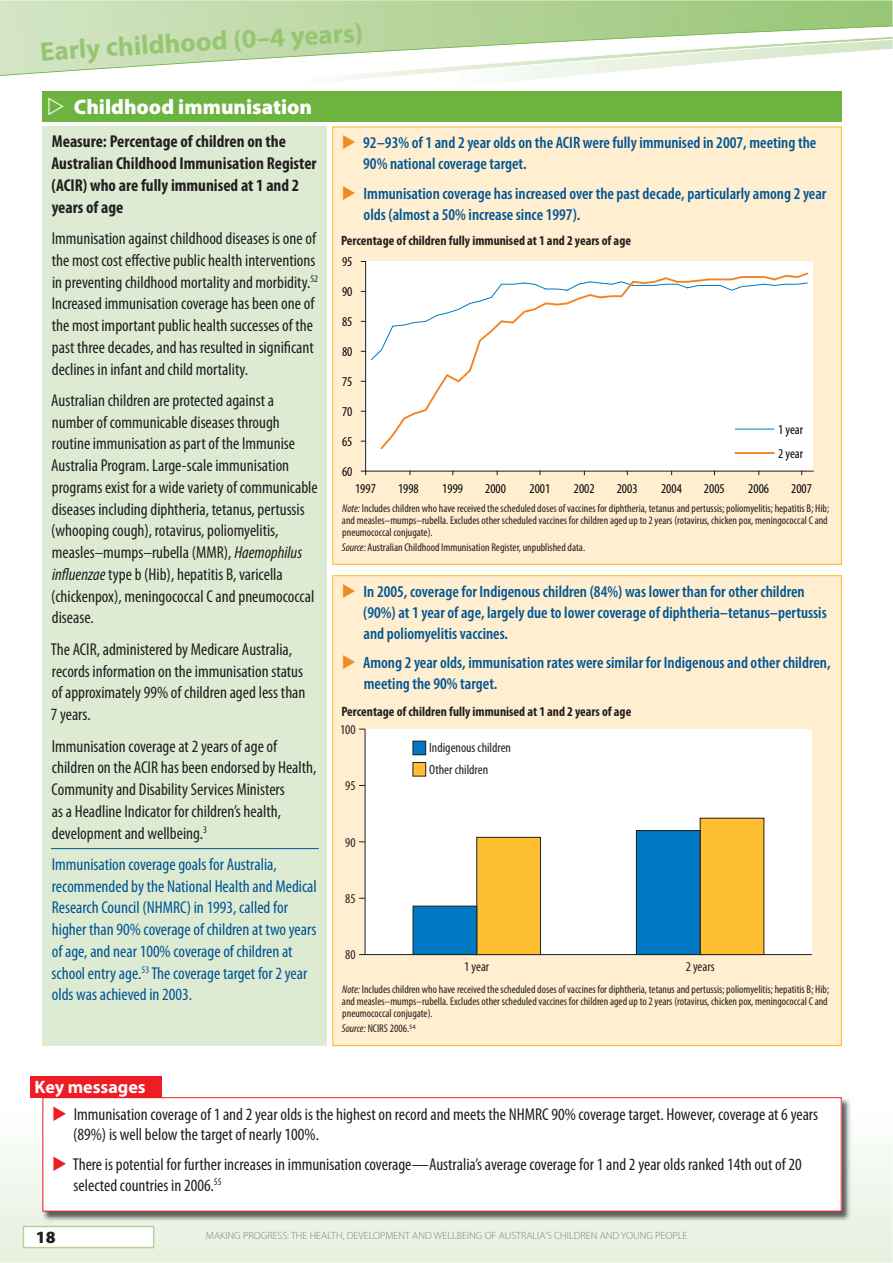
<style>
.page{position:relative;width:893px;height:1263px;background:#fff}
.page>*{position:absolute;margin:0;border:0;box-sizing:border-box;transform-origin:0 0}
.t1{font:700 27px "Myriad Pro";color:#97c672}
.t2{font:900 21px "Myriad Pro";color:#fff}
.t3{font:700 18px "Myriad Pro";color:#fff}
.t4{font:condensed 17.25px/21.8px "Myriad Pro";color:#231f20}
.t5{font:condensed 17.25px/21.8px "Myriad Pro";color:#005594}
.t6{font:700 condensed 17.25px/21.8px "Myriad Pro";color:#231f20}
.t7{font:900 17.25px "Myriad Pro";color:#231f20}
.t8{font:600 condensed 16.5px/21px "Myriad Pro";color:#005594}
.t9{font:700 condensed 13.5px "Myriad Pro";color:#231f20}
.t10{font:condensed 13.5px/24px "Myriad Pro";color:#030403}
.t11{font:condensed 13.5px "Myriad Pro";color:#231f20}
.t12{font:condensed 11.25px/12px "Myriad Pro";color:#231f20}
.t13{font:300 10.5px "Myriad Pro";color:#808285}
.s1{font-style:italic}
</style>
<div class="page">
<svg style="left:0;top:1076px;width:892px;height:187px"></svg>
<svg style="left:0;top:0;width:892px;height:12px;background:#b7d59e"></svg>
<svg style="left:0;top:12px;width:892px;height:6px;background:#b5d49b"></svg>
<svg style="left:0;top:18px;width:892px;height:130px"></svg>
<svg style="left:23px;top:1226px;width:131px;height:22px"></svg>
<div style="left:333px;top:127px;width:508px;height:437px;background:#ffeecf"></div>
<div style="left:366px;top:261px;width:447px;height:210px;background:#fff"></div>
<hr style="left:365px;top:261px;width:1px;height:210px;background:#231f20">
<hr style="left:366px;top:471px;width:447px;height:1px;background:#231f20">
<svg style="left:361px;top:271px;width:448px;height:180px"></svg>
<hr style="left:735px;top:429px;width:39px;height:1px;background:#0079c2">
<hr style="left:735px;top:452px;width:39px;height:2px;background:#f58221">
<div style="left:333px;top:576px;width:508px;height:470px;background:#ffeecf"></div>
<div style="left:365px;top:729px;width:447px;height:226px;background:#fff"></div>
<hr style="left:365px;top:954px;width:447px;height:1px;background:#231f20">
<hr style="left:365px;top:729px;width:1px;height:226px;background:#231f20">
<div style="left:413px;top:763px;width:13px;height:13px;background:#febf33"></div>
<div style="left:413px;top:762px;width:13px;height:14px;border:1px solid #231f20"></div>
<div style="left:477px;top:837px;width:63px;height:118px;background:#febf33"></div>
<div style="left:477px;top:837px;width:64px;height:118px;border:1px solid #231f20"></div>
<div style="left:700px;top:818px;width:64px;height:137px;background:#febf33"></div>
<div style="left:700px;top:818px;width:64px;height:137px;border:1px solid #231f20"></div>
<div style="left:413px;top:741px;width:13px;height:14px;background:#0079c2"></div>
<div style="left:413px;top:741px;width:13px;height:14px;border:1px solid #231f20"></div>
<div style="left:413px;top:906px;width:64px;height:49px;background:#0079c2"></div>
<div style="left:413px;top:906px;width:64px;height:49px;border:1px solid #231f20"></div>
<div style="left:636px;top:831px;width:64px;height:124px;background:#0079c2"></div>
<div style="left:636px;top:830px;width:64px;height:125px;border:1px solid #231f20"></div>
<div style="left:42px;top:91px;width:799px;height:30px;background:#6db33f"></div>
<div style="left:42px;top:126px;width:285px;height:920px;background:#ddebd3"></div>
<hr style="left:51px;top:848px;width:268px;height:1px;background:#005594">
<img style="left:42px;top:1097px;width:812px;height:127px">
<div style="left:43px;top:1098px;width:798px;height:113px;background:#fff"></div>
<div style="left:42px;top:1097px;width:799px;height:115px;border:1px solid #ee1d24"></div>
<div style="left:30px;top:1076px;width:131px;height:21px;background:#ee1d24"></div>
<h1 class="t1" style="left:39px;top:42px;width:110px;rotate:-4deg">Early chil</h1>
<h1 class="t1" style="left:148px;top:34px;width:216px;rotate:-3deg">dhood (0–4 years)</h1>
<p class="t2" style="left:74px;top:99px;width:240px">Childhood immunisation</p>
<p class="t6" style="left:51px;top:132px;width:267px">Measure: Percentage of children on the Australian Childhood Immunisation Register (ACIR) who are fully immunised at 1 and 2 years of age</p>
<p class="t4" style="left:52px;top:229px;width:268px">Immunisation against childhood diseases is one of the most cost effective public health interventions in preventing childhood mortality and morbidity.<sup>52<br></sup>Increased immunisation coverage has been one of the most important public health successes of the past three decades, and has resulted in significant declines in infant and child mortality.</p>
<p class="t4" style="left:51px;top:391px;width:268px">Australian children are protected against a number of communicable diseases through routine immunisation as part of the Immunise Australia Program. Large-scale immunisation programs exist for a wide variety of communicable diseases including diphtheria, tetanus, pertussis (whooping cough), rotavirus, poliomyelitis, measles–mumps–rubella (MMR), <span class="s1">Haemophilus influenzae</span> type b (Hib), hepatitis B, varicella (chickenpox), meningococcal C and pneumococcal disease.</p>
<p class="t4" style="left:51px;top:640px;width:256px">The ACIR, administered by Medicare Australia, records information on the immunisation status of approximately 99% of children aged less than 7 years.</p>
<p class="t4" style="left:52px;top:737px;width:266px">Immunisation coverage at 2 years of age of children on the ACIR has been endorsed by Health, Community and Disability Services Ministers<br>as a Headline Indicator for children’s health, development and wellbeing.<sup>3</sup></p>
<p class="t5" style="left:52px;top:855px;width:267px">Immunisation coverage goals for Australia, recommended by the National Health and Medical Research Council (NHMRC) in 1993, called for higher than 90% coverage of children at two years of age, and near 100% coverage of children at school entry age.<sup>53</sup> The coverage target for 2 year olds was achieved in 2003.</p>
<p class="t3" style="left:35px;top:1080px;width:113px">Key messages</p>
<p class="t8" style="left:363px;top:134px;width:455px">92–93% of 1 and 2 year olds on the ACIR were fully immunised in 2007, meeting the<br>90% national coverage target.</p>
<p class="t8" style="left:363px;top:184px;width:464px">Immunisation coverage has increased over the past decade, particularly among 2 year olds (almost a 50% increase since 1997).</p>
<p class="t9" style="left:341px;top:235px;width:291px">Percentage of children fully immunised at 1 and 2 years of age</p>
<p class="t10" style="left:342px;top:251px;width:12px">95</p>
<p class="t10" style="left:342px;top:281px;width:12px">90</p>
<p class="t10" style="left:342px;top:311px;width:12px">85</p>
<p class="t10" style="left:342px;top:341px;width:12px">80</p>
<p class="t10" style="left:342px;top:371px;width:12px">75</p>
<p class="t10" style="left:342px;top:401px;width:12px">70</p>
<p class="t10" style="left:342px;top:431px;width:12px">65</p>
<p class="t10" style="left:342px;top:461px;width:12px">60</p>
<p class="t10" style="left:778px;top:419px;width:26px">1 year<br>2 year</p>
<p class="t10" style="left:355px;top:478px;width:22px">1997</p>
<p class="t10" style="left:398px;top:478px;width:22px">1998</p>
<p class="t10" style="left:442px;top:478px;width:22px">1999</p>
<p class="t10" style="left:485px;top:478px;width:22px">2000</p>
<p class="t10" style="left:529px;top:478px;width:22px">2001</p>
<p class="t10" style="left:574px;top:478px;width:22px">2002</p>
<p class="t10" style="left:617px;top:478px;width:22px">2003</p>
<p class="t10" style="left:661px;top:478px;width:22px">2004</p>
<p class="t10" style="left:704px;top:478px;width:22px">2005</p>
<p class="t10" style="left:748px;top:478px;width:22px">2006</p>
<p class="t10" style="left:791px;top:478px;width:22px">2007</p>
<p class="t12" style="left:342px;top:503px;width:489px"><span class="s1">Note:</span> Includes children who have received the scheduled doses of vaccines for diphtheria, tetanus and pertussis; poliomyelitis; hepatitis B; Hib; and measles–mumps–rubella. Excludes other scheduled vaccines for children aged up to 2 years (rotavirus, chicken pox, meningococcal C and pneumococcal conjugate).</p>
<p class="t12" style="left:342px;top:542px;width:245px"><span class="s1">Source:</span> Australian Childhood Immunisation Register, unpublished data.</p>
<p class="t8" style="left:363px;top:582px;width:465px">In 2005, coverage for Indigenous children (84%) was lower than for other children (90%) at 1 year of age, largely due to lower coverage of diphtheria–tetanus–pertussis and poliomyelitis vaccines.</p>
<p class="t8" style="left:363px;top:654px;width:469px">Among 2 year olds, immunisation rates were similar for Indigenous and other children, meeting the 90% target.</p>
<p class="t9" style="left:341px;top:707px;width:291px">Percentage of children fully immunised at 1 and 2 years of age</p>
<p class="t11" style="left:340px;top:724px;width:17px">100</p>
<p class="t11" style="left:345px;top:781px;width:12px">95</p>
<p class="t11" style="left:345px;top:837px;width:12px">90</p>
<p class="t11" style="left:345px;top:893px;width:12px">85</p>
<p class="t11" style="left:345px;top:950px;width:12px">80</p>
<p class="t11" style="left:429px;top:743px;width:83px">Indigenous children</p>
<p class="t11" style="left:429px;top:764px;width:60px">Other children</p>
<p class="t11" style="left:464px;top:961px;width:26px">1 year</p>
<p class="t11" style="left:686px;top:961px;width:30px">2 years</p>
<p class="t12" style="left:342px;top:985px;width:489px"><span class="s1">Note:</span> Includes children who have received the scheduled doses of vaccines for diphtheria, tetanus and pertussis; poliomyelitis; hepatitis B; Hib; and measles–mumps–rubella. Excludes other scheduled vaccines for children aged up to 2 years (rotavirus, chicken pox, meningococcal C and pneumococcal conjugate).</p>
<p class="t12" style="left:342px;top:1024px;width:76px"><span class="s1">Source:</span> NCIRS 2006.<sup>54</sup></p>
<p class="t7" style="left:36px;top:1231px;width:21px">18</p>
<p class="t4" style="left:73px;top:1105px;width:746px;line-height:21px">Immunisation coverage of 1 and 2 year olds is the highest on record and meets the NHMRC 90% coverage target. However, coverage at 6 years (89%) is well below the target of nearly 100%.</p>
<p class="t4" style="left:73px;top:1155px;width:730px;line-height:21px">There is potential for further increases in immunisation coverage—Australia’s average coverage for 1 and 2 year olds ranked 14th out of 20 selected countries in 2006.<sup>55</sup></p>
<p class="t13" style="left:206px;top:1229px;width:483px">MAKING PROGRESS: THE HEALTH, DEVELOPMENT AND WELLBEING OF AUSTRALIA’S CHILDREN AND YOUNG PEOPLE</p>
</div>
